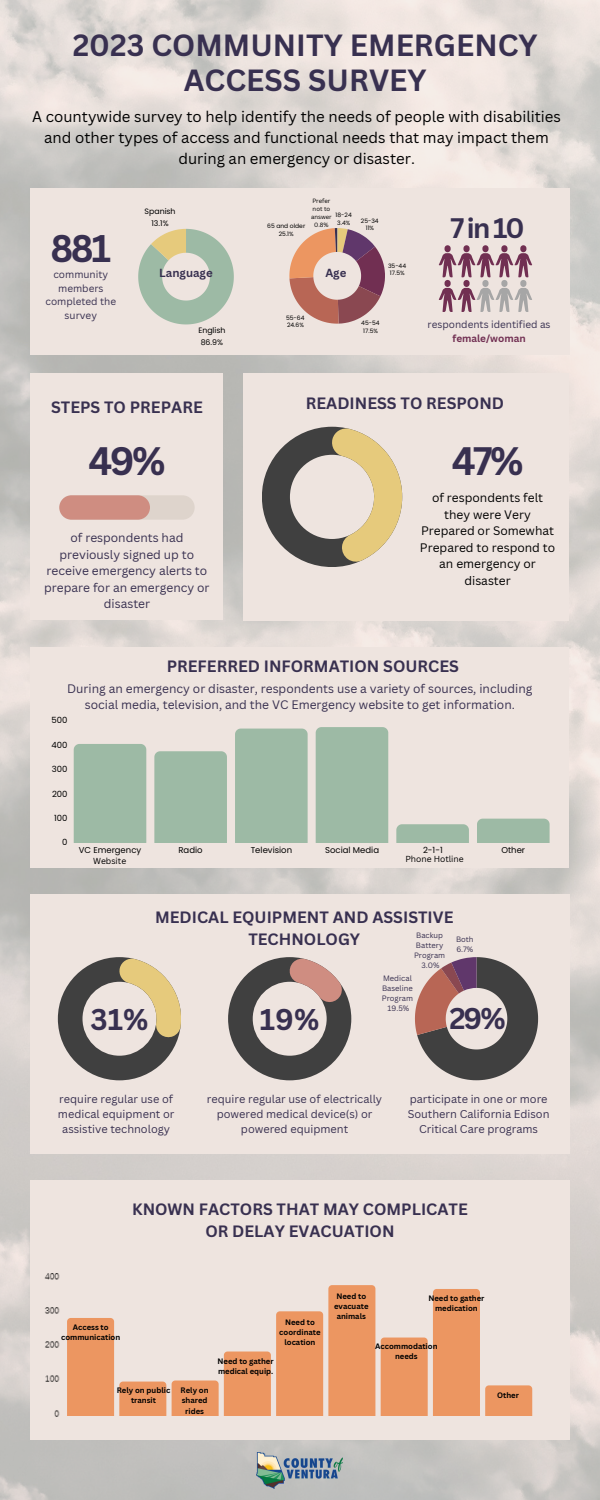
<style>
.page{position:relative;width:600px;height:1500px;background:#fff}
.page>*{position:absolute;margin:0;border:0;box-sizing:border-box;transform-origin:0 0}
.t1{font:700 38.7px "Canva Sans";color:#383050}
.t2{font:700 37.5px "Canva Sans";color:#383050}
.t3{font:700 29.8px/34.5px "Canva Sans";color:#383050;text-align:center}
.t4{font:700 29.2px "Canva Sans";color:#383050}
.t5{font:700 27.5px "Canva Sans";letter-spacing:.015em;color:#383050}
.t6{font:700 16px/21.8px "Canva Sans";color:#383050;text-align:center}
.t7{font:15px/21px "Canva Sans";color:#000;text-align:center}
.t8{font:12px/16.5px "Canva Sans";color:#383050;text-align:center}
.t9{font:12px/16.5px "Canva Sans";color:#000;text-align:center}
.t10{font:700 11.4px "Canva Sans";color:#383050}
.t11{font:11px/15px "Canva Sans";color:#383050;text-align:center}
.t12{font:10px/13.5px "Canva Sans";color:#383050;text-align:center}
.t13{font:8.5px "Poppins";color:#000}
.t14{font:8.5px "Canva Sans";color:#000}
.t15{font:7.8px/11.6px "Poppins";color:#000}
.t16{font:700 7.7px/10.3px "Canva Sans";color:#000;text-align:center}
.t17{font:7.6px/10.1px "Canva Sans";color:#383050}
.t18{font:6px/7.3px "Poppins";color:#000;text-align:center}
.t19{font:6px/8px "Canva Sans";color:#000;text-align:center}
.s1{font-weight:700;color:#712f52}
</style>
<div class="page">
<img style="left:0;top:0;width:600px;height:1500px">
<div style="left:31px;top:189px;width:538px;height:166px;background:#eee4df"></div>
<div style="left:243px;top:373px;width:326px;height:248px;background:#eee4df"></div>
<div style="left:31px;top:373px;width:192px;height:247px;background:#eee4df"></div>
<div style="left:31px;top:647px;width:538px;height:220px;background:#eee4df"></div>
<div style="left:31px;top:894px;width:538px;height:260px;background:#eee4df"></div>
<div style="left:31px;top:1180px;width:538px;height:260px;background:#eee4df"></div>
<svg style="left:262px;top:427px;width:140px;height:140px"></svg>
<svg style="left:58px;top:957px;width:123px;height:123px"></svg>
<svg style="left:228px;top:957px;width:123px;height:123px"></svg>
<svg style="left:138px;top:229px;width:96px;height:95px"></svg>
<div style="left:59px;top:495px;width:136px;height:25px;background:#ded4cc;border-radius:12px"></div>
<div style="left:59px;top:495px;width:91px;height:25px;background:#cf8d81;border-radius:12px"></div>
<div style="left:74px;top:744px;width:72px;height:98px;background:#9dbaa5"></div>
<div style="left:154px;top:751px;width:73px;height:91px;background:#9dbaa5"></div>
<div style="left:235px;top:729px;width:73px;height:113px;background:#9dbaa5"></div>
<div style="left:316px;top:727px;width:72px;height:115px;background:#9dbaa5"></div>
<svg style="left:396px;top:824px;width:73px;height:18px"></svg>
<div style="left:477px;top:819px;width:73px;height:23px;background:#9dbaa5"></div>
<svg style="left:289px;top:228px;width:96px;height:96px"></svg>
<svg style="left:67px;top:1318px;width:99px;height:98px"></svg>
<svg style="left:172px;top:1285px;width:203px;height:131px"></svg>
<svg style="left:381px;top:1289px;width:151px;height:127px"></svg>
<svg style="left:415px;top:957px;width:123px;height:123px"></svg>
<svg style="left:439px;top:245px;width:93px;height:67px"></svg>
<img style="left:44px;top:1273px;width:16px;height:144px">
<img style="left:257px;top:1452px;width:85px;height:37px">
<h6 class="t3" style="left:73px;top:27px;width:467px">2023 COMMUNITY EMERGENCY<br>ACCESS SURVEY</h6>
<p class="t7" style="left:32px;top:106px;width:530px">A countywide survey to help identify the needs of people with disabilities and other types of access and functional needs that may impact them during an emergency or disaster.</p>
<h3 class="t2" style="left:51px;top:222px;width:62px">881</h3>
<p class="t12" style="left:45px;top:268px;width:72px">community members completed the survey</p>
<p class="t15" style="left:145px;top:206px;width:33px;text-align:center">Spanish<br>13.1%</p>
<h1 class="t10" style="left:159px;top:264px;width:55px">Language</h1>
<p class="t15" style="left:198px;top:325px;width:29px">English<br>86.9%</p>
<p class="t6" style="left:51px;top:396px;width:153px">STEPS TO PREPARE</p>
<h4 class="t1" style="left:88px;top:434px;width:79px">49%</h4>
<h1 class="t8" style="left:44px;top:530px;width:167px">of respondents had previously signed up to receive emergency alerts to prepare for an emergency or disaster</h1>
<p class="t19" style="left:311px;top:196px;width:22px">Prefer not to answer<br>0.8%</p>
<p class="t18" style="left:336px;top:211px;width:18px;text-align:left">18-24<br>3.4%</p>
<p class="t18" style="left:267px;top:223px;width:40px">65 and older<br>25.1%</p>
<p class="t18" style="left:361px;top:217px;width:19px">25-34<br>11%</p>
<p class="t5" style="left:450px;top:209px;width:76px">7in10</p>
<p class="t10" style="left:325px;top:264px;width:23px">Age</p>
<p class="t18" style="left:388px;top:262px;width:20px">35-44<br>17.5%</p>
<p class="t18" style="left:286px;top:314px;width:20px;text-align:left">55-64<br>24.6%</p>
<p class="t18" style="left:361px;top:320px;width:20px">45-54<br>17.5%</p>
<h4 class="t12" style="left:428px;top:318px;width:125px">respondents identified as <span class="s1">female/woman</span></h4>
<p class="t6" style="left:306px;top:392px;width:200px">READINESS TO RESPOND</p>
<p class="t1" style="left:452px;top:434px;width:73px">47%</p>
<h6 class="t9" style="left:420px;top:489px;width:137px">of respondents felt they were Very<br>Prepared or Somewhat<br>Prepared to respond to an emergency or disaster</h6>
<h4 class="t6" style="left:167px;top:655px;width:294px">PREFERRED INFORMATION SOURCES</h4>
<h1 class="t8" style="left:67px;top:680px;width:467px">During an emergency or disaster, respondents use a variety of sources, including social media, television, and the VC Emergency website to get information.</h1>
<p class="t13" style="left:52px;top:714px;width:18px">500</p>
<p class="t13" style="left:52px;top:739px;width:18px">400</p>
<p class="t13" style="left:52px;top:763px;width:17px">300</p>
<p class="t13" style="left:52px;top:788px;width:17px">200</p>
<p class="t13" style="left:54px;top:812px;width:15px">100</p>
<p class="t13" style="left:62px;top:836px;width:7px">0</p>
<p class="t13" style="left:79px;top:845px;width:64px">VC Emergency</p>
<p class="t13" style="left:178px;top:845px;width:26px">Radio</p>
<p class="t13" style="left:251px;top:845px;width:43px">Television</p>
<p class="t13" style="left:325px;top:845px;width:55px">Social Media</p>
<p class="t13" style="left:423px;top:845px;width:21px">2-1-1</p>
<p class="t13" style="left:501px;top:845px;width:25px">Other</p>
<p class="t14" style="left:93px;top:855px;width:35px">Website</p>
<p class="t14" style="left:405px;top:853px;width:60px">Phone Hotline</p>
<p class="t6" style="left:155px;top:906px;width:300px">MEDICAL EQUIPMENT AND ASSISTIVE<br>TECHNOLOGY</p>
<p class="t17" style="left:414px;top:930px;width:33px">Backup<br>Battery<br>Program</p>
<p class="t17" style="left:422px;top:960px;width:20px">3.0%</p>
<p class="t17" style="left:456px;top:934px;width:19px">Both</p>
<p class="t17" style="left:456px;top:944px;width:18px">6.7%</p>
<h3 class="t4" style="left:91px;top:999px;width:59px">31%</h3>
<h3 class="t4" style="left:260px;top:999px;width:61px">19%</h3>
<p class="t17" style="left:382px;top:973px;width:33px">Medical<br>Baseline<br>Program</p>
<p class="t17" style="left:388px;top:1003px;width:23px">19.5%</p>
<p class="t4" style="left:449px;top:998px;width:58px">29%</p>
<h2 class="t11" style="left:58px;top:1091px;width:118px">require regular use of medical equipment or assistive technology</h2>
<p class="t11" style="left:207px;top:1091px;width:177px">require regular use of electrically powered medical device(s) or powered equipment</p>
<p class="t11" style="left:408px;top:1091px;width:143px">participate in one or more<br>Southern California Edison<br>Critical Care programs</p>
<p class="t6" style="left:132px;top:1198px;width:337px">KNOWN FACTORS THAT MAY COMPLICATE<br>OR DELAY EVACUATION</p>
<p class="t16" style="left:61px;top:1322px;width:61px">Access to communication</p>
<p class="t16" style="left:117px;top:1385px;width:55px">Rely on public transit</p>
<p class="t16" style="left:181px;top:1385px;width:30px">Rely on shared rides</p>
<p class="t16" style="left:279px;top:1317px;width:43px">Need to coordinate location</p>
<h4 class="t16" style="left:218px;top:1356px;width:58px;text-align:left">Need to gather medical equip.</h4>
<h4 class="t16" style="left:334px;top:1291px;width:36px">Need to evacuate animals</h4>
<p class="t16" style="left:428px;top:1293px;width:58px">Need to gather medication</p>
<p class="t16" style="left:375px;top:1341px;width:64px">Accommodation needs</p>
<p class="t16" style="left:497px;top:1390px;width:23px">Other</p>
</div>
